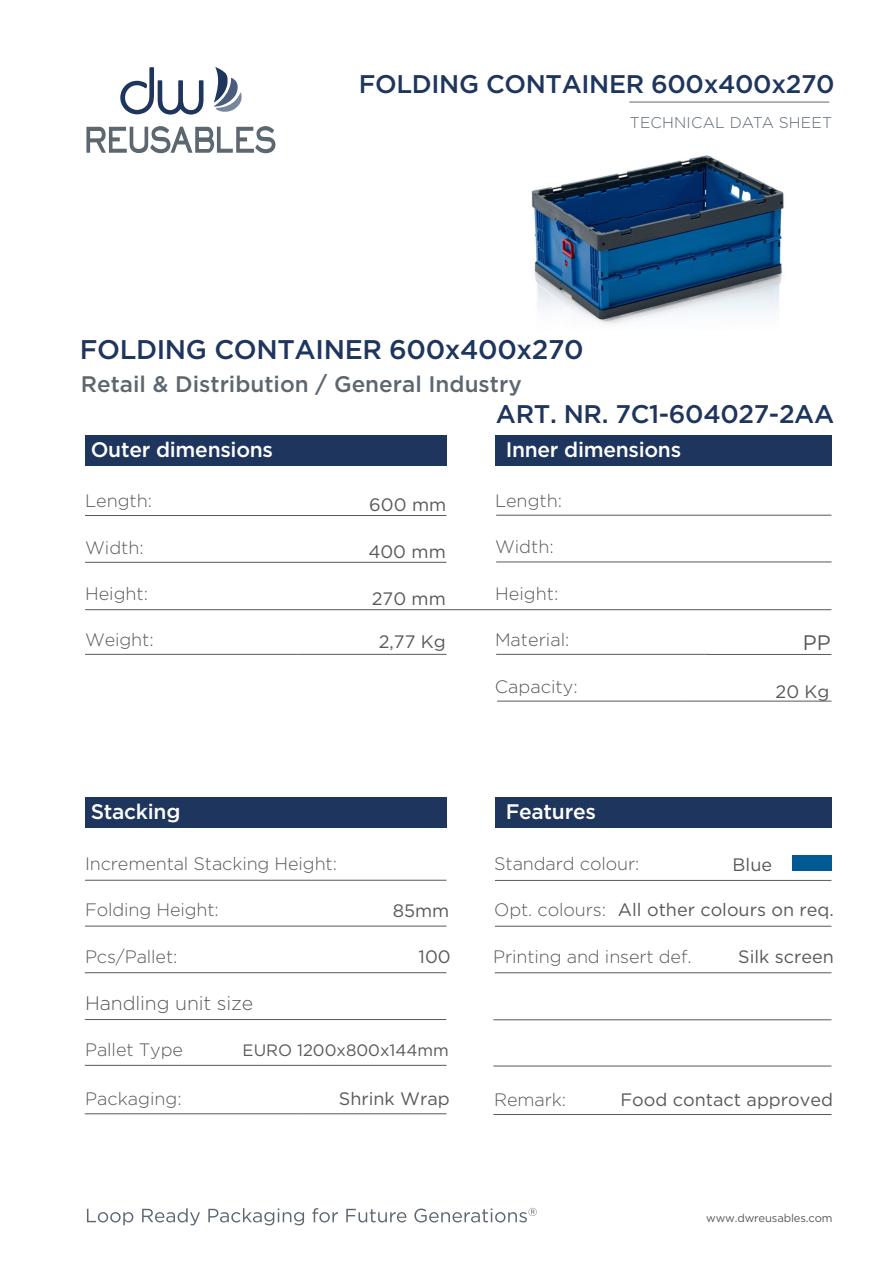
<style>
.page{position:relative;width:893px;height:1263px;background:#fff}
.page>*{position:absolute;margin:0;border:0;box-sizing:border-box;transform-origin:0 0}
.t1{font:500 27px "Gotham";letter-spacing:-.015em;color:#1e355e}
.t2{font:500 25.5px "Gotham";letter-spacing:-.015em;color:#1e355e}
.t3{font:500 22.5px "Gotham";color:#5d6770}
.t4{font:500 21px "Gotham";letter-spacing:-.015em;color:#fff}
.t5{font:21px "Gotham";color:#58595b}
.t6{font:300 19.5px "Gotham";letter-spacing:-.005em;color:#58595b}
.t7{font:300 18px "Gotham";letter-spacing:-.005em;color:#58595b}
.t8{font:18px "Gotham";color:#58595b}
.t9{font:16.5px "Gotham";color:#58595b}
.t10{font:300 15.6px "Gotham";letter-spacing:.015em;color:#5d6770}
.t11{font:11.25px "Gotham";letter-spacing:-.015em;color:#58595b}
</style>
<div class="page">
<hr style="left:629px;top:102px;width:200px;height:1px;background:#5d6770">
<hr style="left:85px;top:515px;width:361px;height:1px;background:#58595b">
<hr style="left:496px;top:515px;width:335px;height:1px;background:#58595b">
<hr style="left:85px;top:562px;width:361px;height:1px;background:#58595b">
<hr style="left:496px;top:562px;width:335px;height:1px;background:#58595b">
<hr style="left:85px;top:880px;width:361px;height:1px;background:#58595b">
<hr style="left:85px;top:654px;width:213px;height:1px;background:#58595b">
<hr style="left:298px;top:654px;width:148px;height:1px;background:#58595b">
<hr style="left:497px;top:701px;width:186px;height:1px;background:#58595b">
<hr style="left:683px;top:701px;width:148px;height:1px;background:#58595b">
<hr style="left:85px;top:1113px;width:214px;height:1px;background:#58595b">
<hr style="left:299px;top:1113px;width:147px;height:1px;background:#58595b">
<hr style="left:496px;top:654px;width:213px;height:1px;background:#58595b">
<hr style="left:708px;top:654px;width:123px;height:1px;background:#58595b">
<hr style="left:85px;top:972px;width:361px;height:1px;background:#58595b">
<hr style="left:85px;top:926px;width:361px;height:1px;background:#58595b">
<hr style="left:495px;top:880px;width:336px;height:1px;background:#58595b">
<svg style="left:86px;top:126px;width:189px;height:27px"></svg>
<svg style="left:213px;top:67px;width:29px;height:45px"></svg>
<svg style="left:120px;top:67px;width:83px;height:48px"></svg>
<svg style="left:87px;top:1209px;width:46px;height:16px"></svg>
<svg style="left:142px;top:1208px;width:58px;height:17px"></svg>
<svg style="left:208px;top:1208px;width:96px;height:17px"></svg>
<svg style="left:312px;top:1208px;width:26px;height:14px"></svg>
<svg style="left:346px;top:1209px;width:60px;height:13px"></svg>
<svg style="left:414px;top:1208px;width:123px;height:14px"></svg>
<div style="left:792px;top:856px;width:39px;height:15px;background:#015a94"></div>
<hr style="left:495px;top:926px;width:336px;height:1px;background:#58595b">
<hr style="left:495px;top:972px;width:336px;height:1px;background:#58595b">
<hr style="left:85px;top:1019px;width:361px;height:1px;background:#58595b">
<hr style="left:85px;top:1065px;width:361px;height:1px;background:#58595b">
<hr style="left:85px;top:609px;width:746px;height:1px;background:#58595b">
<div style="left:85px;top:435px;width:361px;height:31px;background:#1e355e"></div>
<div style="left:85px;top:797px;width:361px;height:31px;background:#1e355e"></div>
<div style="left:495px;top:797px;width:336px;height:31px;background:#1e355e"></div>
<div style="left:495px;top:435px;width:336px;height:31px;background:#1e355e"></div>
<hr style="left:493px;top:1019px;width:338px;height:1px;background:#58595b">
<hr style="left:493px;top:1066px;width:338px;height:1px;background:#58595b">
<hr style="left:493px;top:1114px;width:338px;height:1px;background:#58595b">
<img style="left:531px;top:155px;width:253px;height:169px">
<h2 class="t2" style="left:359px;top:69px;width:477px">FOLDING CONTAINER 600x400x270</h2>
<p class="t10" style="left:630px;top:114px;width:204px">TECHNICAL DATA SHEET</p>
<h1 class="t1" style="left:80px;top:334px;width:505px">FOLDING CONTAINER 600x400x270</h1>
<p class="t3" style="left:81px;top:371px;width:442px">Retail &amp; Distribution / General Industry</p>
<h2 class="t2" style="left:496px;top:400px;width:340px">ART. NR. 7C1-604027-2AA</h2>
<p class="t4" style="left:91px;top:438px;width:184px">Outer dimensions</p>
<p class="t4" style="left:506px;top:438px;width:177px">Inner dimensions</p>
<p class="t7" style="left:85px;top:491px;width:69px">Length:</p>
<p class="t7" style="left:85px;top:538px;width:60px">Width:</p>
<p class="t8" style="left:368px;top:541px;width:79px">400 mm</p>
<p class="t8" style="left:369px;top:495px;width:79px">600 mm</p>
<p class="t7" style="left:495px;top:490px;width:69px">Length:</p>
<p class="t7" style="left:495px;top:537px;width:60px">Width:</p>
<p class="t7" style="left:85px;top:584px;width:65px">Height:</p>
<p class="t7" style="left:495px;top:584px;width:65px">Height:</p>
<p class="t8" style="left:372px;top:589px;width:76px">270 mm</p>
<p class="t7" style="left:85px;top:630px;width:70px">Weight:</p>
<p class="t8" style="left:379px;top:632px;width:68px">2,77 Kg</p>
<p class="t7" style="left:495px;top:630px;width:76px">Material:</p>
<p class="t5" style="left:803px;top:631px;width:30px">PP</p>
<p class="t7" style="left:495px;top:676px;width:84px">Capacity:</p>
<p class="t8" style="left:775px;top:681px;width:55px">20 Kg</p>
<p class="t4" style="left:91px;top:800px;width:91px">Stacking</p>
<p class="t4" style="left:506px;top:800px;width:92px">Features</p>
<p class="t7" style="left:85px;top:854px;width:253px">Incremental Stacking Height:</p>
<p class="t7" style="left:494px;top:854px;width:147px">Standard colour:</p>
<p class="t8" style="left:733px;top:855px;width:41px">Blue</p>
<p class="t7" style="left:85px;top:900px;width:135px">Folding Height:</p>
<p class="t8" style="left:393px;top:900px;width:58px">85mm</p>
<p class="t7" style="left:494px;top:900px;width:113px">Opt. colours:</p>
<p class="t8" style="left:618px;top:900px;width:217px">All other colours on req.</p>
<p class="t7" style="left:85px;top:946px;width:94px">Pcs/Pallet:</p>
<p class="t8" style="left:419px;top:947px;width:34px">100</p>
<p class="t7" style="left:493px;top:947px;width:200px">Printing and insert def.</p>
<p class="t8" style="left:738px;top:946px;width:97px">Silk screen</p>
<p class="t6" style="left:85px;top:992px;width:170px">Handling unit size</p>
<p class="t7" style="left:85px;top:1039px;width:99px">Pallet Type</p>
<p class="t9" style="left:243px;top:1041px;width:208px">EURO 1200x800x144mm</p>
<p class="t7" style="left:85px;top:1089px;width:98px">Packaging:</p>
<p class="t8" style="left:339px;top:1089px;width:112px">Shrink Wrap</p>
<p class="t7" style="left:494px;top:1089px;width:73px">Remark:</p>
<p class="t8" style="left:620px;top:1089px;width:214px">Food contact approved</p>
<p class="t11" style="left:706px;top:1211px;width:128px">www.dwreusables.com</p>
</div>
